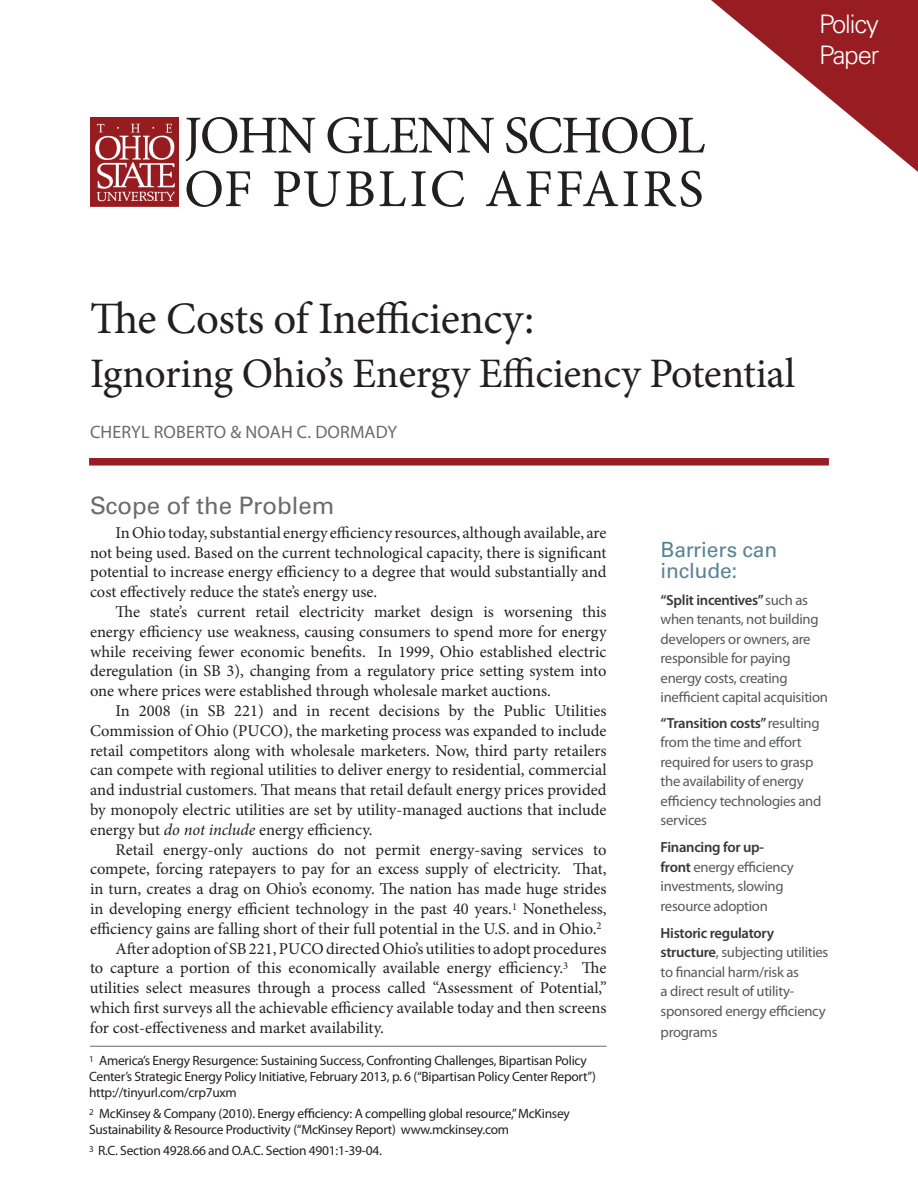
<style>
.page{position:relative;width:918px;height:1188px;background:#fff}
.page>*{position:absolute;margin:0;border:0;box-sizing:border-box;transform-origin:0 0}
.t1{font:45px "Minion Pro";letter-spacing:-.01em;color:#231f20}
.t2{font:42px "Minion Pro";letter-spacing:-.01em;color:#231f20}
.t3{font:300 25.5px/30.6px "Univers LT Std";letter-spacing:-.04em;color:#fff}
.t4{font:24px "Univers LT Std";color:#6b6b6e}
.t5{font:21px/21px "Univers LT Std";letter-spacing:-.01em;color:#598495}
.t6{font:18px "Myriad Pro";letter-spacing:.01em;color:#6b6b6e}
.t7{font:16.5px/19.8px "Minion Pro";color:#231f20;text-align:justify}
.t8{font:14.7px/19.5px "Myriad Pro";letter-spacing:-.02em;color:#57585a}
.t9{font:13.5px/16.2px "Myriad Pro";letter-spacing:-.02em;color:#231f20}
.s1{font-style:italic}
.s2{font-weight:600;color:#383839}
</style>
<div class="page">
<svg style="left:711px;top:0;width:207px;height:172px"></svg>
<img style="left:90px;top:117px;width:89px;height:90px">
<svg style="left:186px;top:117px;width:129px;height:44px"></svg>
<svg style="left:328px;top:117px;width:166px;height:36px"></svg>
<svg style="left:506px;top:117px;width:199px;height:36px"></svg>
<svg style="left:187px;top:171px;width:63px;height:36px"></svg>
<svg style="left:274px;top:171px;width:100px;height:36px"></svg>
<svg style="left:380px;top:171px;width:26px;height:35px"></svg>
<svg style="left:412px;top:171px;width:14px;height:35px"></svg>
<svg style="left:432px;top:171px;width:32px;height:36px"></svg>
<svg style="left:486px;top:171px;width:35px;height:35px"></svg>
<svg style="left:527px;top:171px;width:24px;height:35px"></svg>
<svg style="left:558px;top:171px;width:60px;height:35px"></svg>
<svg style="left:624px;top:171px;width:14px;height:35px"></svg>
<svg style="left:645px;top:171px;width:57px;height:36px"></svg>
<div style="left:89px;top:458px;width:740px;height:8px;background:#971d22"></div>
<hr style="left:90px;top:1046px;width:517px;height:1px;background:#6b6b6e">
<h3 class="t3" style="left:819px;top:9px;width:62px">Policy<br>Paper</h3>
<h1 class="t1" style="left:90px;top:289px;width:446px">The Costs of Inefficiency:</h1>
<h2 class="t2" style="left:90px;top:345px;width:707px">Ignoring Ohio’s Energy Efficiency Potential</h2>
<p class="t6" style="left:90px;top:420px;width:309px">CHERYL ROBERTO &amp; NOAH C. DORMADY</p>
<h3 class="t4" style="left:90px;top:491px;width:246px">Scope of the Problem</h3>
<p class="t7" style="left:90px;top:523px;width:518px;text-indent:25px">In Ohio today, substantial energy efficiency resources, although available, are not being used. Based on the current technological capacity, there is significant potential to increase energy efficiency to a degree that would substantially and cost effectively reduce the state’s energy use.</p>
<p class="t7" style="left:90px;top:602px;width:518px;text-indent:25px">The state’s current retail electricity market design is worsening this energy efficiency use weakness, causing consumers to spend more for energy while receiving fewer economic benefits. In 1999, Ohio established electric deregulation (in SB 3), changing from a regulatory price setting system into one where prices were established through wholesale market auctions.</p>
<p class="t7" style="left:90px;top:701px;width:518px;text-indent:25px">In 2008 (in SB 221) and in recent decisions by the Public Utilities Commission of Ohio (PUCO), the marketing process was expanded to include retail competitors along with wholesale marketers. Now, third party retailers can compete with regional utilities to deliver energy to residential, commercial and industrial customers. That means that retail default energy prices provided by monopoly electric utilities are set by utility-managed auctions that include energy but <span class="s1">do not include</span> energy efficiency.</p>
<p class="t7" style="left:116px;top:840px;width:493px">Retail energy-only auctions do not permit energy-saving services to</p>
<p class="t7" style="left:90px;top:859px;width:518px">compete, forcing ratepayers to pay for an excess supply of electricity. That,</p>
<p class="t7" style="left:90px;top:879px;width:518px">in turn, creates a drag on Ohio’s economy. The nation has made huge strides</p>
<p class="t7" style="left:90px;top:899px;width:518px">in developing energy efficient technology in the past 40 years.<sup>1</sup> Nonetheless,</p>
<p class="t7" style="left:90px;top:919px;width:513px">efficiency gains are falling short of their full potential in the U.S. and in Ohio.<sup>2</sup></p>
<p class="t7" style="left:116px;top:939px;width:493px">After adoption of SB 221, PUCO directed Ohio’s utilities to adopt procedures</p>
<p class="t7" style="left:90px;top:958px;width:518px">to capture a portion of this economically available energy efficiency.<sup>3</sup> The</p>
<p class="t7" style="left:90px;top:978px;width:518px">utilities select measures through a process called “Assessment of Potential,”</p>
<p class="t7" style="left:90px;top:998px;width:518px">which first surveys all the achievable efficiency available today and then screens</p>
<p class="t7" style="left:90px;top:1018px;width:295px">for cost-effectiveness and market availability.</p>
<p class="t9" style="left:89px;top:1052px;width:508px"><sup>1</sup> America’s Energy Resurgence: Sustaining Success, Confronting Challenges, Bipartisan Policy<br>Center’s Strategic Energy Policy Initiative, February 2013, p. 6 (“Bipartisan Policy Center Report”) http://tinyurl.com/crp7uxm</p>
<p class="t9" style="left:89px;top:1105px;width:482px"><sup>2</sup> McKinsey &amp; Company (2010). Energy efficiency: A compelling global resource,” McKinsey<br>Sustainability &amp; Resource Productivity (“McKinsey Report) www.mckinsey.com</p>
<p class="t9" style="left:89px;top:1142px;width:294px"><sup>3</sup> R.C. Section 4928.66 and O.A.C. Section 4901:1-39-04.</p>
<p class="t5" style="left:661px;top:539px;width:118px">Barriers can include:</p>
<p class="t8" style="left:661px;top:590px;width:169px"><span class="s2">“Split incentives”</span>such as when tenants, not building developers or owners, are responsible for paying energy costs, creating inefficient capital acquisition</p>
<p class="t8" style="left:661px;top:713px;width:162px"><span class="s2">“Transition costs”</span>resulting from the time and effort required for users to grasp the availability of energy efficiency technologies and services</p>
<p class="t8" style="left:661px;top:837px;width:135px"><span class="s2">Financing for up&shy;front</span> energy efficiency investments, slowing resource adoption</p>
<p class="t8" style="left:661px;top:923px;width:169px"><span class="s2">Historic regulatory structure</span>, subjecting utilities to financial harm/risk as<br>a direct result of utility&shy;sponsored energy efficiency</p>
<p class="t8" style="left:661px;top:1022px;width:59px">programs</p>
</div>
